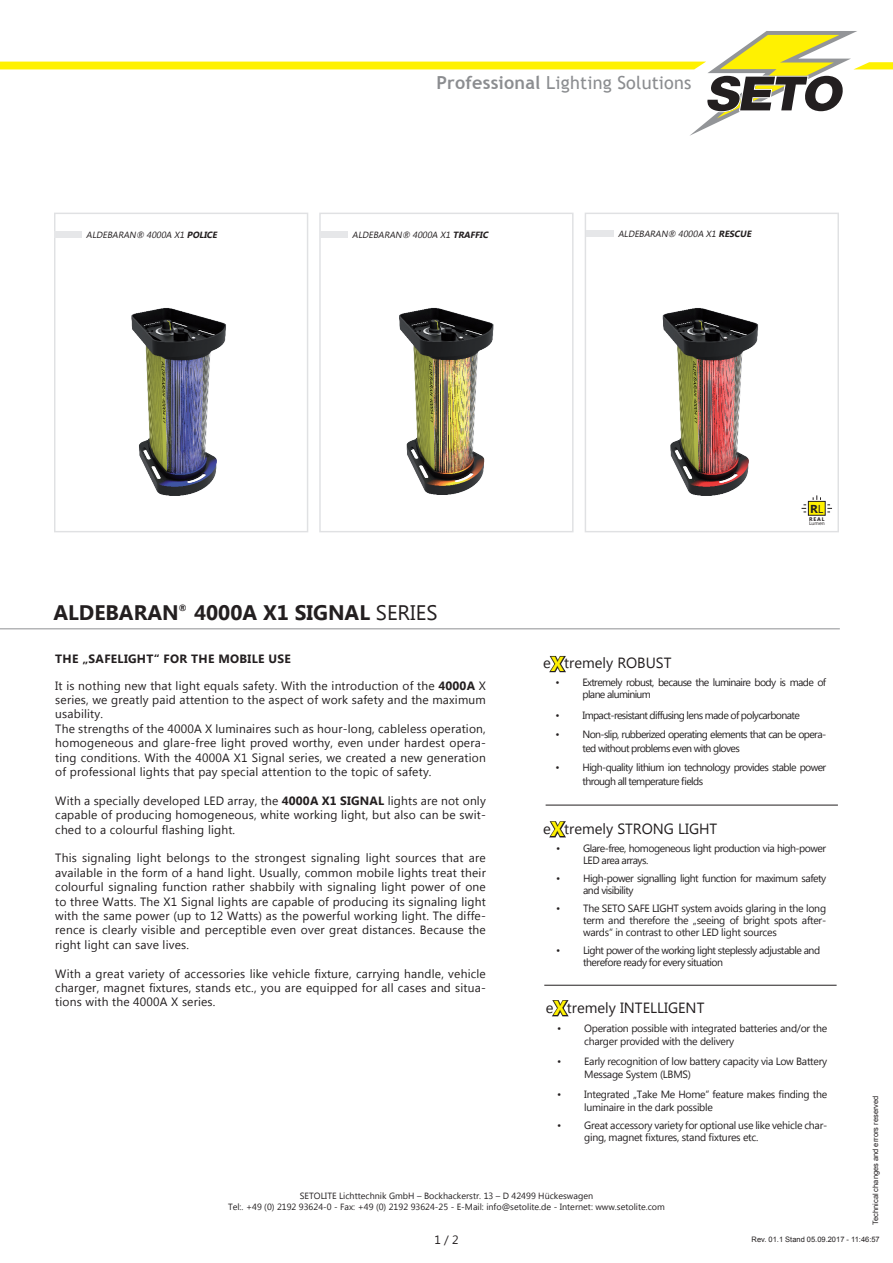
<style>
.page{position:relative;width:893px;height:1263px;background:#fff}
.page>*{position:absolute;margin:0;border:0;box-sizing:border-box;transform-origin:0 0}
.t1{font:700 21px "Lao UI";color:#231f20}
.t2{font:21px "Lao UI";color:#231f20}
.t3{font:18px "Trebuchet MS";letter-spacing:.01em;color:#8b8d90}
.t4{font:14.7px "Lao UI";color:#231f20}
.t5{font:12px/14.4px "Lao UI";letter-spacing:.015em;color:#231f20;text-align:justify}
.t6{font:700 12px "Lao UI";letter-spacing:.025em;color:#231f20}
.t7{font:700 11.55px "Lao UI";color:#231f20}
.t8{font:10.5px/12px "Lao UI";letter-spacing:-.05em;color:#231f20}
.t9{font:10.5px/13.5px "Lao UI";letter-spacing:-.025em;color:#231f20}
.t10{font:9px/10.8px "Lao UI";color:#231f20;text-align:center}
.t11{font:italic 9px "Lao UI";color:#231f20}
.t12{font:700 9px "Lao UI";color:#231f20}
.t13{font:7.5px "Arial";color:#231f20}
.t14{font:700 5.25px "Lao UI";color:#231f20}
.t15{font:5.1px "Lao UI";color:#231f20}
.s1{font-weight:700}
.s2{font-weight:400}
.s3{font-weight:700;font-size:20.25px;color:#fff101}
</style>
<div class="page">
<svg style="left:0;top:31px;width:893px;height:105px"></svg>
<hr style="left:0;top:628px;width:840px;height:1px;background:#939598">
<svg style="left:549px;top:655px;width:17px;height:18px"></svg>
<svg style="left:549px;top:821px;width:17px;height:17px"></svg>
<svg style="left:552px;top:1000px;width:17px;height:17px"></svg>
<div style="left:54px;top:213px;width:254px;height:319px;border:1px solid #e0e1e3"></div>
<div style="left:319px;top:213px;width:254px;height:319px;border:1px solid #e0e1e3"></div>
<div style="left:585px;top:213px;width:254px;height:319px;border:1px solid #e0e1e3"></div>
<img style="left:399px;top:307px;width:95px;height:188px">
<img style="left:131px;top:308px;width:95px;height:188px">
<img style="left:662px;top:308px;width:97px;height:188px">
<div style="left:54px;top:232px;width:28px;height:6px;background:#e6e7e9"></div>
<div style="left:320px;top:232px;width:28px;height:6px;background:#e6e7e9"></div>
<div style="left:586px;top:231px;width:28px;height:6px;background:#e6e7e9"></div>
<hr style="left:546px;top:805px;width:292px;height:1px;background:#231f20">
<hr style="left:544px;top:985px;width:293px;height:1px;background:#231f20">
<div style="left:808px;top:501px;width:17px;height:14px;background:#fff101"></div>
<div style="left:808px;top:501px;width:17px;height:14px;border:1px solid #231f20"></div>
<svg style="left:813px;top:495px;width:8px;height:5px"></svg>
<svg style="left:827px;top:505px;width:5px;height:8px"></svg>
<svg style="left:801px;top:505px;width:5px;height:8px"></svg>
<h2 class="t3" style="left:436px;top:72px;width:257px"><span class="s1">Professional</span> Lighting Solutions</h2>
<p class="t11" style="left:86px;top:229px;width:132px">ALDEBARAN® 4000A X1 <span class="s1">POLICE</span></p>
<p class="t11" style="left:352px;top:229px;width:139px">ALDEBARAN® 4000A X1 <span class="s1">TRAFFIC</span></p>
<p class="t11" style="left:618px;top:228px;width:135px">ALDEBARAN® 4000A X1 <span class="s1">RESCUE</span></p>
<p class="t7" style="left:810px;top:501px;width:15px">R<span class="s2">L</span></p>
<p class="t14" style="left:809px;top:515px;width:9px">REAL</p>
<p class="t15" style="left:809px;top:520px;width:17px">Lumen</p>
<h1 class="t1" style="left:53px;top:599px;width:127px">ALDEBARAN</h1>
<p class="t12" style="left:179px;top:602px;width:9px">®</p>
<h1 class="t1" style="left:194px;top:599px;width:149px">4000A X1 SIGNAL</h1>
<h1 class="t2" style="left:376px;top:599px;width:63px">SerieS</h1>
<p class="t6" style="left:55px;top:650px;width:230px">THE „SAFELIGHT“ FOR THE MOBILE USE</p>
<p class="t5" style="left:55px;top:678px;width:432px;text-align:left">It is nothing new that light equals safety. With the introduction of the <span class="s1">4000A</span> X series, we greatly paid attention to the aspect of work safety and the maximum usability.<br>The strengths of the 4000A X luminaires such as hour-long, cableless operation, homogeneous and glare-free light proved worthy, even under hardest opera&shy;ting conditions. With the 4000A X1 Signal series, we created a new generation of professional lights that pay special attention to the topic of safety.</p>
<p class="t5" style="left:55px;top:793px;width:314px">With a specially developed LED array, the <span class="s1">4000A X1 SIGNAL</span></p>
<p class="t5" style="left:55px;top:793px;width:432px;text-indent:332px">lights are not only capable of producing homogeneous, white working light, but also can be swit&shy;ched to a colourful flashing light.</p>
<p class="t5" style="left:55px;top:850px;width:432px">This signaling light belongs to the strongest signaling light sources that are available in the form of a hand light. Usually, common mobile lights treat their colourful signaling function rather shabbily with signaling light power of one to three Watts. The X1 Signal lights are capable of producing its signaling light with the same power (up to 12 Watts) as the powerful working light. The diffe&shy;rence is clearly visible and perceptible even over great distances. Because the right light can save lives.</p>
<p class="t5" style="left:55px;top:966px;width:432px">With a great variety of accessories like vehicle fixture, carrying handle, vehicle charger, magnet fixtures, stands etc., you are equipped for all cases and situa&shy;tions with the 4000A X series.</p>
<p class="t4" style="left:543px;top:653px;width:130px">e<span class="s3">X</span>tremely ROBUST</p>
<p class="t8" style="left:582px;top:676px;width:245px;text-indent:-27px">• Extremely robust, because the luminaire body is made of plane aluminium</p>
<p class="t8" style="left:555px;top:709px;width:246px">• Impact-resistant diffusing lens made of polycarbonate</p>
<p class="t8" style="left:582px;top:727px;width:245px;line-height:13.5px;text-indent:-27px">• Non-slip, rubberized operating elements that can be opera&shy;ted without problems even with gloves</p>
<p class="t8" style="left:582px;top:760px;width:245px;line-height:13.5px;text-indent:-27px">• High-quality lithium ion technology provides stable power through all temperature fields</p>
<p class="t4" style="left:543px;top:819px;width:176px">e<span class="s3">X</span>tremely STRONG LIGHT</p>
<p class="t8" style="left:583px;top:841px;width:245px;text-indent:-27px">• Glare-free, homogeneous light production via high-power<br>LED area arrays.</p>
<p class="t8" style="left:583px;top:871px;width:245px;text-indent:-27px">• High-power signalling light function for maximum safety and visibility</p>
<p class="t8" style="left:583px;top:901px;width:245px;text-align:justify;text-indent:-27px">• The SETO SAFE LIGHT system avoids glaring in the long term and therefore the „seeing of bright spots after&shy;wards“ in contrast to other LED light sources</p>
<p class="t8" style="left:583px;top:943px;width:239px;text-indent:-27px">• Light power of the working light steplessly adjustable and therefore ready for every situation</p>
<p class="t4" style="left:546px;top:997px;width:160px">e<span class="s3">X</span>tremely INTELLIGENT</p>
<p class="t9" style="left:584px;top:1021px;width:245px;text-indent:-27px">• Operation possible with integrated batteries and/or the charger provided with the delivery</p>
<p class="t9" style="left:584px;top:1054px;width:245px;text-indent:-27px">• Early recognition of low battery capacity via Low Battery<br>Message System (LBMS)</p>
<p class="t9" style="left:584px;top:1087px;width:245px;text-indent:-27px">• Integrated „Take Me Home“ feature makes finding the luminaire in the dark possible</p>
<p class="t9" style="left:584px;top:1119px;width:245px;line-height:12px;text-indent:-27px">• Great accessory variety for optional use like vehicle char&shy;ging, magnet fixtures, stand fixtures etc.</p>
<p class="t10" style="left:228px;top:1190px;width:438px">SETOLITE Lichttechnik GmbH – Bockhackerstr. 13 – D 42499 Hückeswagen<br>Tel:. +49 (0) 2192 93624-0 - Fax: +49 (0) 2192 93624-25 - E-Mail: info@setolite.de - Internet: www.setolite.com</p>
<p class="t13" style="left:871px;top:1225px;width:131px;rotate:-90deg">Technical changes and errors reserved</p>
<p class="t5" style="left:434px;top:1232px;width:26px">1 / 2</p>
<p class="t13" style="left:752px;top:1234px;width:130px">Rev. 01.1 Stand 05.09.2017 - 11:46:57</p>
</div>
